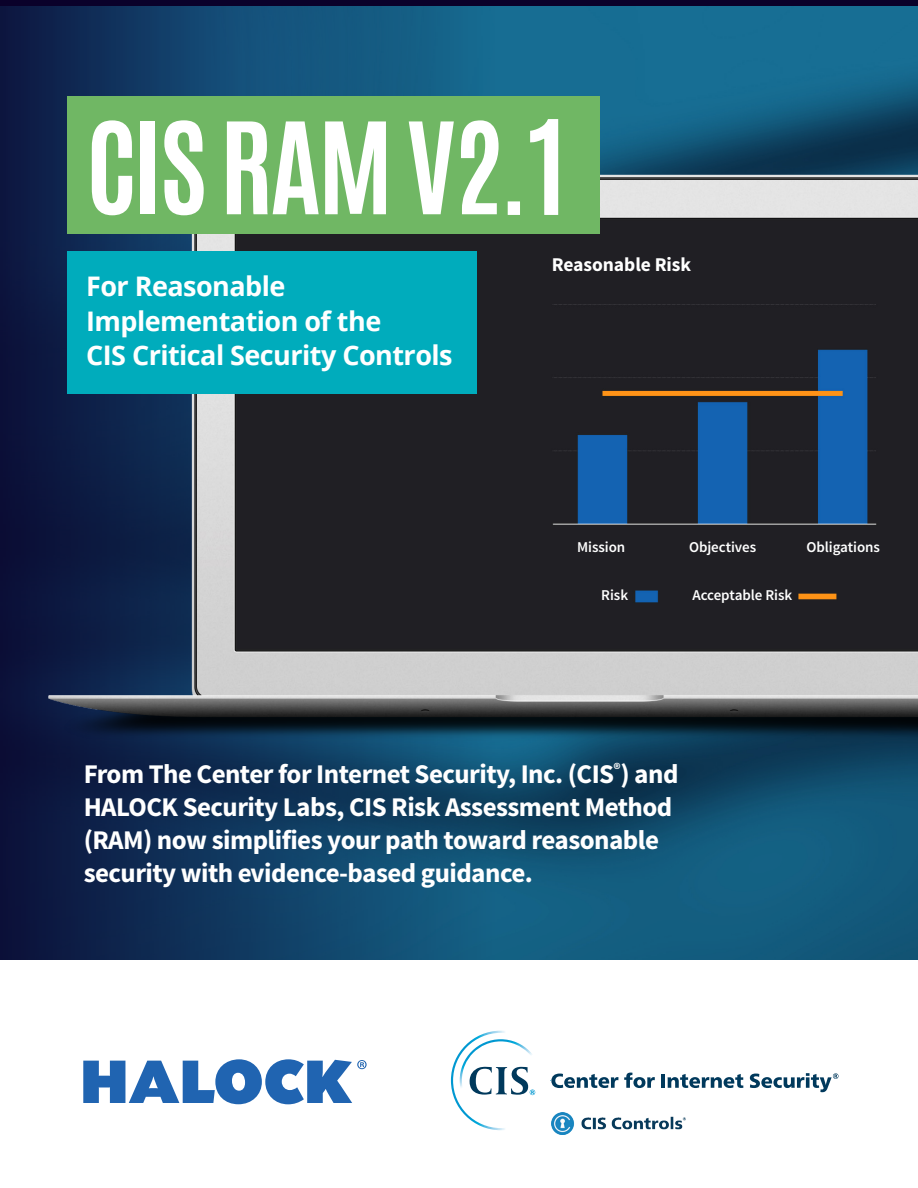
<style>
.page{position:relative;width:918px;height:1188px;background:#fff}
.page>*{position:absolute;margin:0;border:0;box-sizing:border-box;transform-origin:0 0}
.t1{font:700 108px "Antonio";letter-spacing:-.03em;color:#fff}
.t2{font:700 27px/33px "Source Sans Pro";letter-spacing:-.02em;color:#fff}
.t3{font:700 27px "Open Sans";letter-spacing:-.02em;color:#fff}
.t4{font:700 19.5px "Source Sans Pro";letter-spacing:-.005em;color:#fff}
.t5{font:600 15px "Source Sans Pro";letter-spacing:-.005em;color:#fff}
.s1{font-weight:400}
</style>
<div class="page">
<img style="left:0;top:6px;width:917px;height:953px">
<svg style="left:83px;top:1059px;width:284px;height:45px"></svg>
<svg style="left:624px;top:1073px;width:31px;height:15px"></svg>
<hr style="left:661px;top:1074px;width:4px;height:14px;background:#00395c">
<svg style="left:668px;top:1074px;width:75px;height:14px"></svg>
<svg style="left:750px;top:1073px;width:88px;height:19px"></svg>
<svg style="left:451px;top:1031px;width:167px;height:99px"></svg>
<img style="left:552px;top:1112px;width:133px;height:23px">
<img style="left:0;top:156px;width:918px;height:607px">
<div style="left:67px;top:97px;width:532px;height:137px;background:#70b764"></div>
<div style="left:67px;top:252px;width:409px;height:142px;background:#00acbc"></div>
<p class="t1" style="left:86px;top:86px;width:486px">CIS RAM V2<span class="s1">.1</span></p>
<p class="t3" style="left:86px;top:268px;width:201px">For Reasonable</p>
<p class="t3" style="left:86px;top:302px;width:297px">Implementation of the</p>
<p class="t3" style="left:86px;top:337px;width:368px">CIS Critical Security Controls</p>
<p class="t4" style="left:552px;top:252px;width:141px">Reasonable Risk</p>
<p class="t5" style="left:577px;top:537px;width:50px">Mission</p>
<p class="t5" style="left:601px;top:586px;width:28px">Risk</p>
<p class="t5" style="left:692px;top:586px;width:101px">Acceptable Risk</p>
<p class="t5" style="left:689px;top:537px;width:69px">Objectives</p>
<p class="t5" style="left:807px;top:537px;width:75px">Obligations</p>
<p class="t2" style="left:84px;top:758px;width:596px">From The Center for Internet Security, Inc. (CIS<sup>®</sup>) and HALOCK Security Labs, CIS Risk Assessment Method (RAM) now simplifies your path toward reasonable security with evidence-based guidance.</p>
</div>
